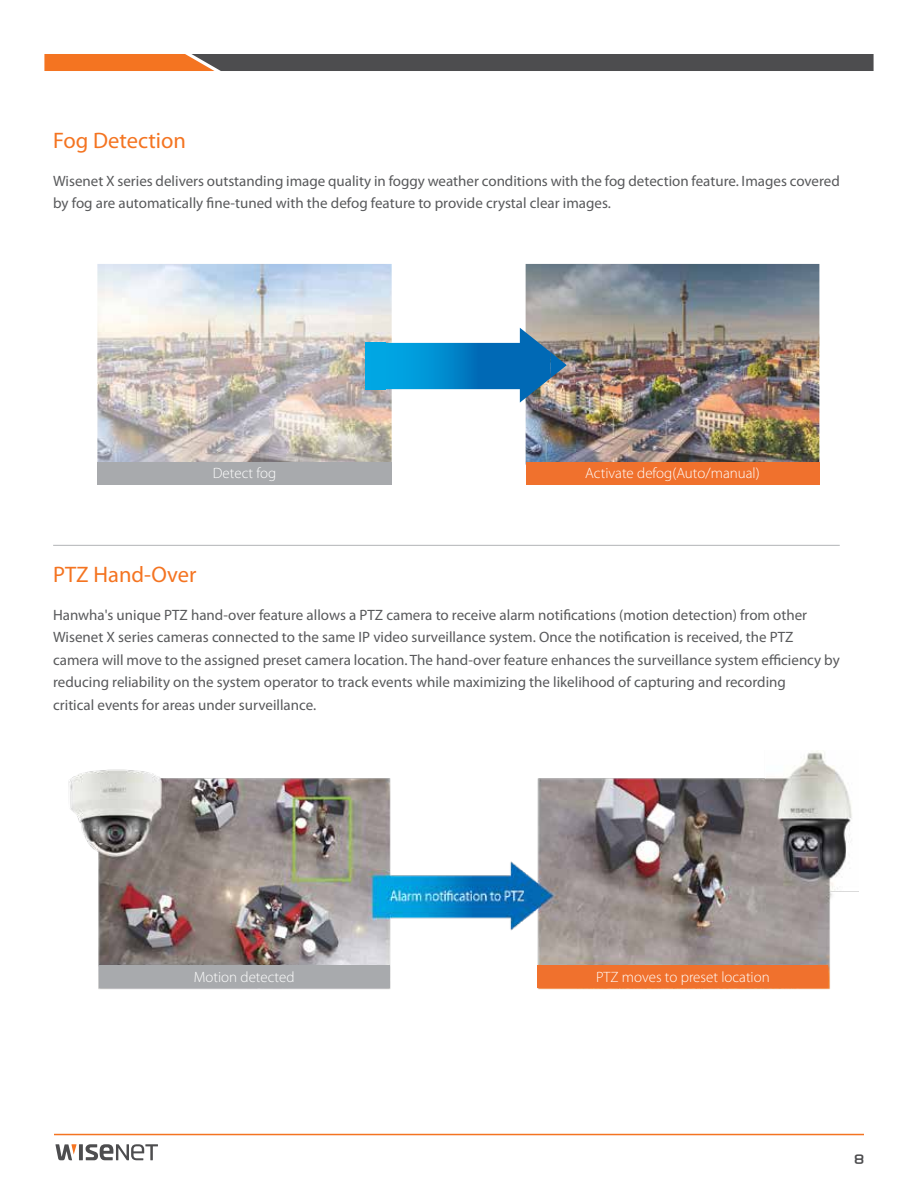
<style>
.page{position:relative;width:918px;height:1188px;background:#fff}
.page>*{position:absolute;margin:0;border:0;box-sizing:border-box;transform-origin:0 0}
.t1{font:22.5px "Myriad Pro";color:#f47421}
.t2{font:15px/22.5px "Myriad Pro";color:#58595b}
.t3{font:300 15px "Myriad Pro";color:#fff}
.t4{font:12px "Hanwha B";color:#4d4d4f}
</style>
<div class="page">
<hr style="left:54px;top:1134px;width:810px;height:1px;background:#f47421">
<svg style="left:79px;top:1144px;width:4px;height:16px"></svg>
<svg style="left:86px;top:1144px;width:72px;height:16px"></svg>
<svg style="left:55px;top:1144px;width:22px;height:16px"></svg>
<hr style="left:53px;top:545px;width:787px;height:1px;background:#b1b4b6">
<svg style="left:44px;top:54px;width:830px;height:17px;background:#6d5547"></svg>
<img style="left:68px;top:750px;width:791px;height:239px">
<div style="left:538px;top:966px;width:290px;height:22px;background:#f0712d"></div>
<div style="left:99px;top:966px;width:291px;height:22px;background:#a8aaad"></div>
<img style="left:526px;top:264px;width:293px;height:198px">
<img style="left:97px;top:264px;width:295px;height:198px">
<img style="left:385px;top:328px;width:166px;height:75px">
<img style="left:551px;top:352px;width:16px;height:26px">
<img style="left:366px;top:343px;width:19px;height:46px">
<div style="left:526px;top:462px;width:293px;height:23px;background:#f0712d"></div>
<div style="left:97px;top:462px;width:295px;height:23px;background:#a8aaad"></div>
<h1 class="t1" style="left:53px;top:127px;width:134px">Fog Detection</h1>
<p class="t2" style="left:53px;top:169px;width:788px">Wisenet X series delivers outstanding image quality in foggy weather conditions with the fog detection feature. Images covered by fog are automatically fine-tuned with the defog feature to provide crystal clear images.</p>
<p class="t3" style="left:213px;top:464px;width:65px">Detect fog</p>
<p class="t3" style="left:585px;top:464px;width:176px">Activate defog(Auto/manual)</p>
<h1 class="t1" style="left:53px;top:561px;width:145px">PTZ Hand-Over</h1>
<p class="t2" style="left:53px;top:603px;width:788px">Hanwha's unique PTZ hand-over feature allows a PTZ camera to receive alarm notifications (motion detection) from other Wisenet X series cameras connected to the same IP video surveillance system. Once the notification is received, the PTZ camera will move to the assigned preset camera location. The hand-over feature enhances the surveillance system efficiency by reducing reliability on the system operator to track events while maximizing the likelihood of capturing and recording<br>critical events for areas under surveillance.</p>
<p class="t3" style="left:194px;top:968px;width:102px">Motion detected</p>
<p class="t3" style="left:596px;top:968px;width:175px">PTZ moves to preset location</p>
<p class="t4" style="left:855px;top:1153px;width:11px">8</p>
</div>
